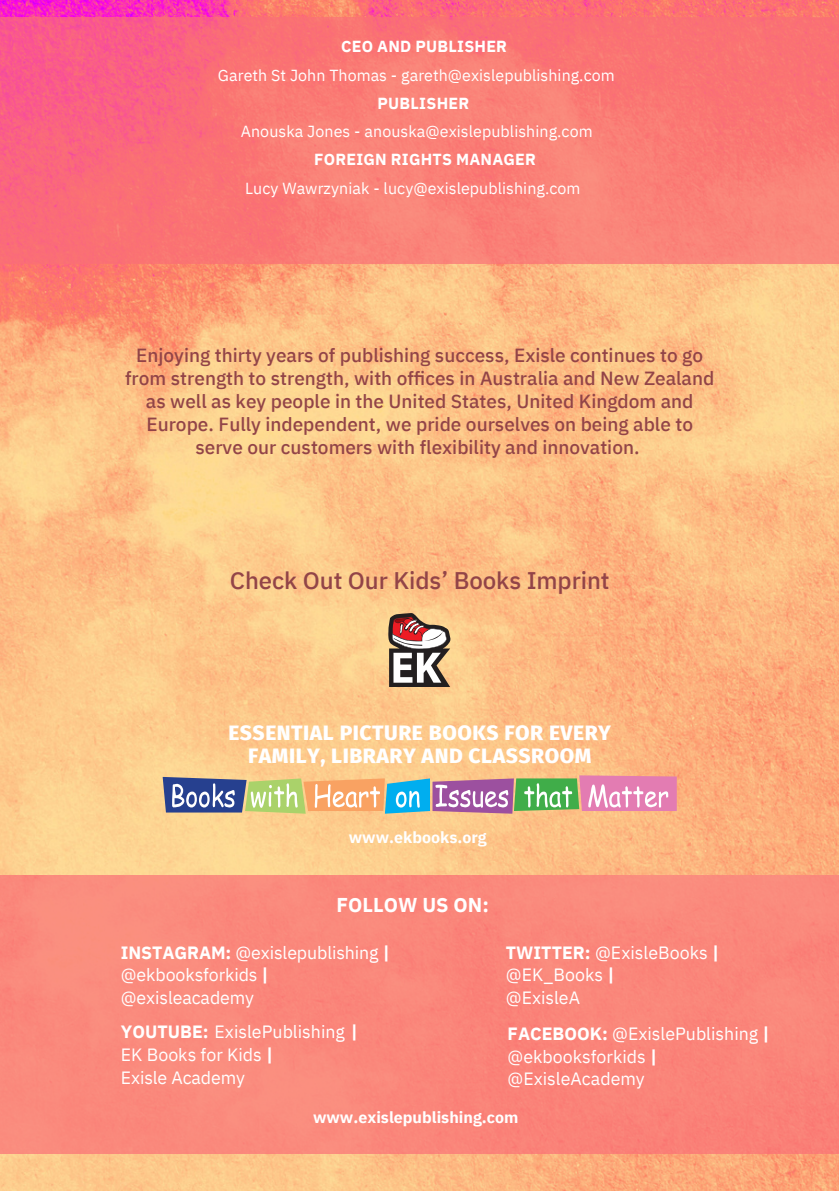
<style>
.page{position:relative;width:839px;height:1191px;background:#fff}
.page>*{position:absolute;margin:0;border:0;box-sizing:border-box;transform-origin:0 0}
.t1{font:500 24px "IBM Plex Sans";letter-spacing:-.005em;color:#924448}
.t2{font:800 21px/22.4px "Fira Sans";letter-spacing:.025em;color:#fff;text-align:center}
.t3{font:700 20px "IBM Plex Sans";color:#fff}
.t4{font:500 19px/22.8px "IBM Plex Sans";color:#924448;text-align:center}
.t5{font:17.8px/22.2px "IBM Plex Sans";color:#fff}
.t6{font:16px "IBM Plex Sans";letter-spacing:.005em;color:#fff}
.t7{font:700 16px "IBM Plex Sans";letter-spacing:.01em;color:#fff}
.s1{font-weight:700}
</style>
<div class="page">
<img style="left:0;top:874px;width:838px;height:317px">
<img style="left:0;top:0;width:838px;height:874px">
<svg style="left:0;top:17px;width:838px;height:247px;background:#fa7678"></svg>
<div style="left:0;top:875px;width:838px;height:279px;background:#fa887b"></div>
<svg style="left:388px;top:613px;width:62px;height:74px"></svg>
<svg style="left:163px;top:775px;width:513px;height:39px;background:#b2a49e"></svg>
<p class="t7" style="left:341px;top:36px;width:167px">CEO AND PUBLISHER</p>
<p class="t6" style="left:218px;top:64px;width:398px">Gareth St John Thomas - gareth@exislepublishing.com</p>
<p class="t7" style="left:377px;top:93px;width:93px">PUBLISHER</p>
<p class="t6" style="left:241px;top:121px;width:353px">Anouska Jones - anouska@exislepublishing.com</p>
<p class="t7" style="left:314px;top:149px;width:223px">FOREIGN RIGHTS MANAGER</p>
<p class="t6" style="left:245px;top:177px;width:337px">Lucy Wawrzyniak - lucy@exislepublishing.com</p>
<p class="t4" style="left:125px;top:344px;width:590px">Enjoying thirty years of publishing success, Exisle continues to go from strength to strength, with offices in Australia and New Zealand as well as key people in the United States, United Kingdom and Europe. Fully independent, we pride ourselves on being able to serve our customers with flexibility and innovation.</p>
<p class="t1" style="left:230px;top:564px;width:381px">Check Out Our Kids’ Books Imprint</p>
<p class="t2" style="left:228px;top:722px;width:384px">ESSENTIAL PICTURE BOOKS FOR EVERY<br>FAMILY, LIBRARY AND CLASSROOM</p>
<p class="t7" style="left:349px;top:826px;width:139px">www.ekbooks.org</p>
<p class="t3" style="left:336px;top:892px;width:154px">FOLLOW US ON:</p>
<p class="t5" style="left:121px;top:941px;width:270px"><span class="s1">INSTAGRAM:</span> @exislepublishing <span class="s1">| </span>@ekbooksforkids <span class="s1">| </span>@exisleacademy</p>
<p class="t5" style="left:121px;top:1021px;width:238px"><span class="s1">YOUTUBE:</span> ExislePublishing <span class="s1">|<br></span>EK Books for Kids <span class="s1">|</span></p>
<p class="t5" style="left:506px;top:941px;width:215px"><span class="s1">TWITTER:</span> @ExisleBooks <span class="s1">| </span>@EK_Books <span class="s1">|</span></p>
<p class="t5" style="left:506px;top:986px;width:76px">@ExisleA</p>
<p class="t5" style="left:507px;top:1023px;width:263px"><span class="s1">FACEBOOK:</span> @ExislePublishing <span class="s1">| </span>@ekbooksforkids <span class="s1">|</span></p>
<p class="t5" style="left:121px;top:1067px;width:126px">Exisle Academy</p>
<p class="t5" style="left:507px;top:1067px;width:139px">@ExisleAcademy</p>
<p class="t7" style="left:313px;top:1107px;width:207px">www.exislepublishing.com</p>
</div>
